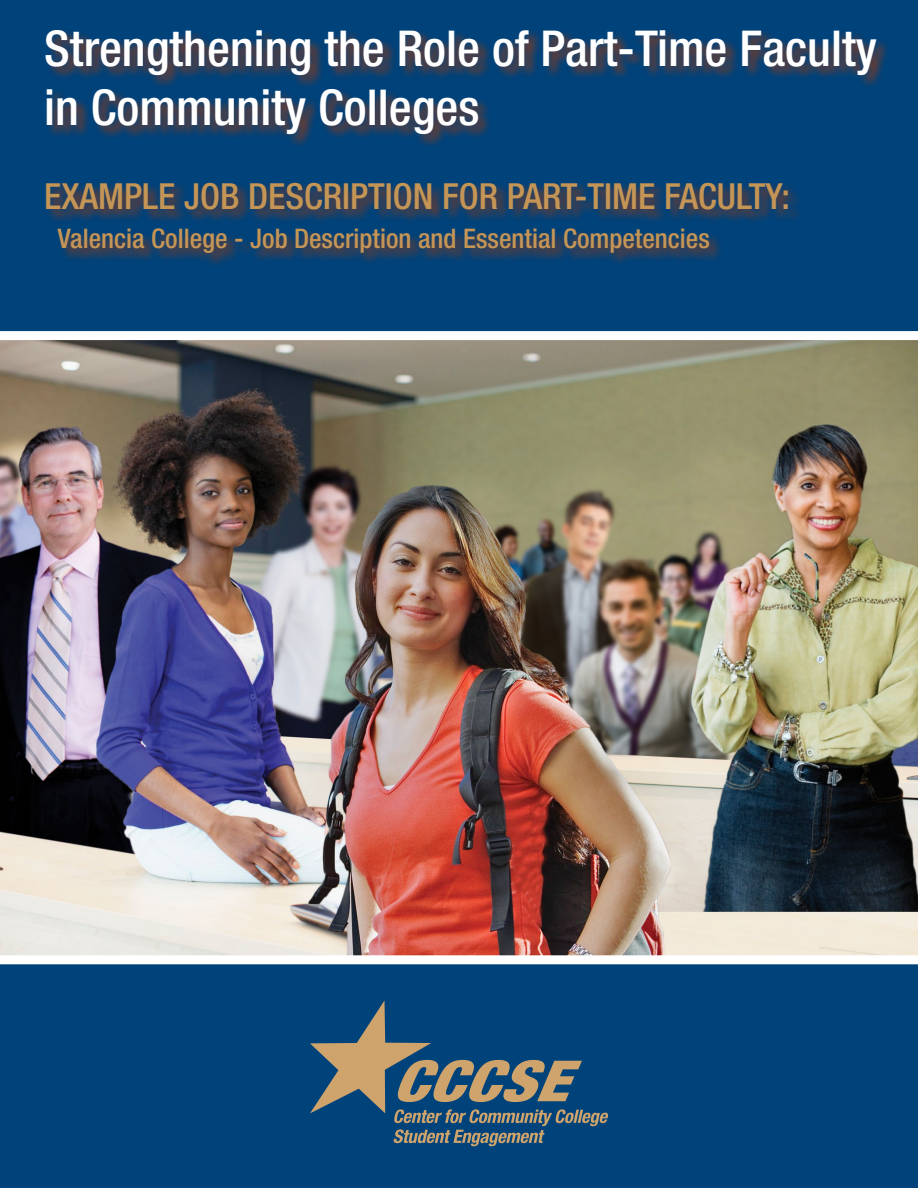
<style>
.page{position:relative;width:918px;height:1188px;background:#00427a}
.page>*{position:absolute;margin:0;border:0;box-sizing:border-box;transform-origin:0 0}
.t1{font:500 condensed 49.5px/59.4px "Helvetica Neue LT Std";color:#fff}
.t2{font:500 condensed 36px "Helvetica Neue LT Std";color:#c59556}
.t3{font:500 condensed 27px "Helvetica Neue LT Std";color:#c59556}
</style>
<div class="page">
<img style="left:0;top:331px;width:918px;height:633px">
<div style="left:45px;top:29px;width:845px;height:239px;background:#9f3a0e;opacity:.75"></div>
<svg style="left:310px;top:1001px;width:298px;height:145px;background:#365b76"></svg>
<p class="t1" style="left:44px;top:18px;width:834px">Strengthening the Role of Part-Time Faculty in Community Colleges</p>
<p class="t2" style="left:44px;top:175px;width:747px">EXAMPLE JOB DESCRIPTION FOR PART-TIME FACULTY:</p>
<p class="t3" style="left:58px;top:222px;width:654px">Valencia College - Job Description and Essential Competencies</p>
</div>
